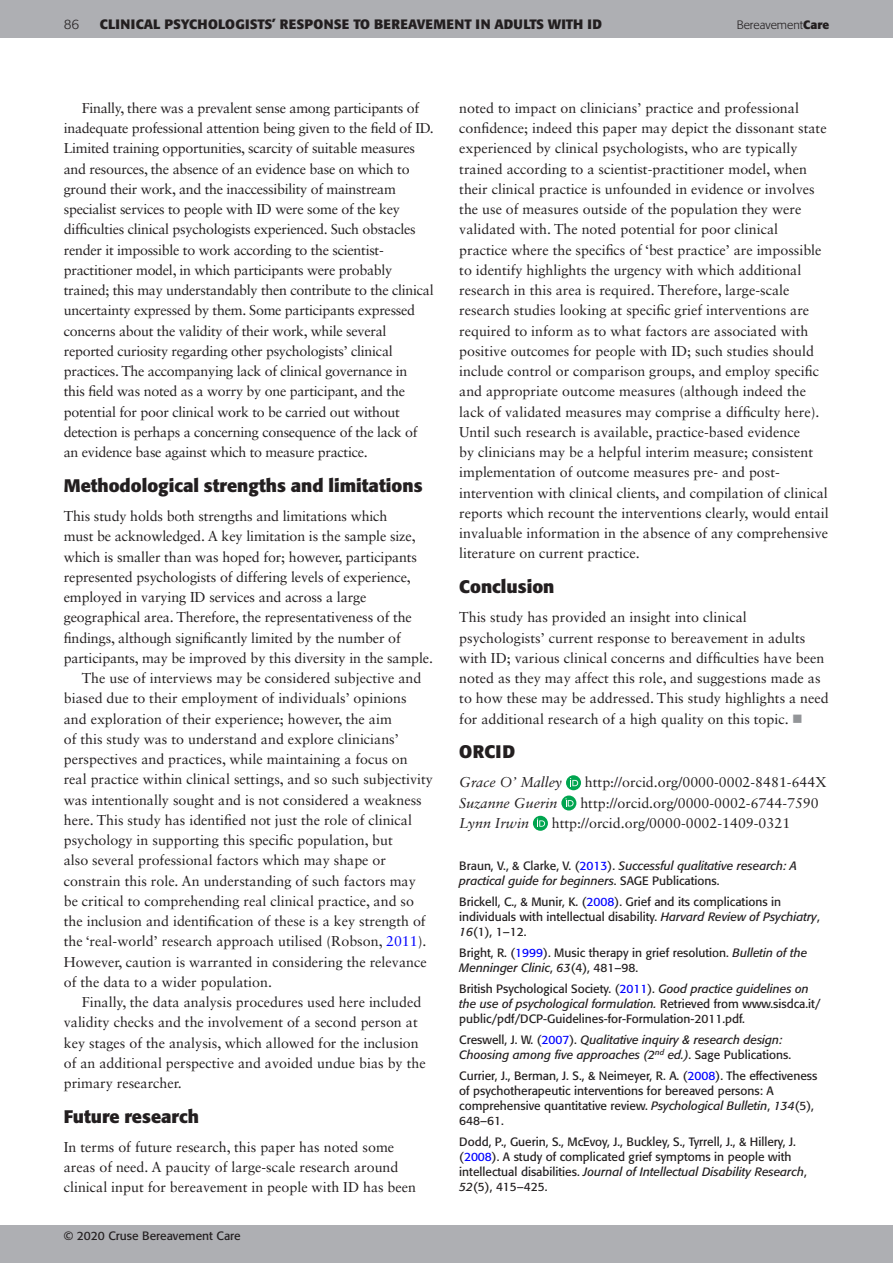
<style>
.page{position:relative;width:893px;height:1263px;background:#fff}
.page>*{position:absolute;margin:0;border:0;box-sizing:border-box;transform-origin:0 0}
.t1{font:700 18px "Formata";color:#231f20}
.t2{font:14.25px/20.2px "Sabon LT Std";color:#231f20}
.t3{font:14.25px/20.2px "Sabon LT Std";letter-spacing:-.02em;color:#231f20}
.t4{font:italic 14.25px "Sabon LT Std";color:#231f20}
.t5{font:700 13.5px "Formata";letter-spacing:.02em;color:#231f20}
.t6{font:300 13.5px "Formata";color:#231f20}
.t7{font:12px/15px "Formata";color:#231f20}
.t8{font:italic 12px/15px "Formata";color:#231f20}
.t9{font:300 12px "Formata";color:#231f20}
.s1{font-weight:700}
.s2{color:#00f}
.s3{color:#939598}
.s4{font-style:normal}
.s5{font-style:normal;color:#00f}
.s6{font-style:italic}
</style>
<div class="page">
<svg style="left:566px;top:775px;width:15px;height:15px"></svg>
<svg style="left:570px;top:778px;width:8px;height:8px"></svg>
<svg style="left:561px;top:795px;width:15px;height:15px"></svg>
<svg style="left:565px;top:798px;width:9px;height:8px"></svg>
<div style="left:533px;top:816px;width:15px;height:15px;background:#00a54f;border-radius:50%"></div>
<svg style="left:537px;top:818px;width:8px;height:9px"></svg>
<div style="left:0;top:0;width:893px;height:38px;background:#aeafb3"></div>
<div style="left:0;top:1225px;width:893px;height:38px;background:#aeafb3"></div>
<p class="t6" style="left:64px;top:17px;width:17px">86</p>
<p class="t5" style="left:100px;top:16px;width:33px">Clinical</p>
<p class="t5" style="left:164px;top:16px;width:221px">psychologists’ response to bereaveme</p>
<p class="t5" style="left:454px;top:16px;width:148px">nt in adult s with ID</p>
<p class="t9" style="left:737px;top:18px;width:94px">Bereavement<span class="s1">Care</span></p>
<p class="t3" style="left:64px;top:98px;width:372px;text-indent:18px">Finally, there was a prevalent sense among participants of inadequate professional attention being given to the field of ID.<br>Limited training opportunities, scarcity of suitable measures and resources, the absence of an evidence base on which to ground their work, and the inaccessibility of mainstream specialist services to people with ID were some of the key difficulties clinical psychologists experienced. Such obstacles render it impossible to work according to the scientist&shy;practitioner model, in which participants were probably trained; this may understandably then contribute to the clinical uncertainty expressed by them. Some participants expressed concerns about the validity of their work, while several reported curiosity regarding other psychologists’ clinical practices. The accompanying lack of clinical governance in<br>this field was noted as a worry by one participant, and the potential for poor clinical work to be carried out without detection is perhaps a concerning consequence of the lack of an evidence base against which to measure practice.</p>
<p class="t1" style="left:64px;top:474px;width:360px">Methodological strengths and limitations</p>
<p class="t2" style="left:64px;top:506px;width:325px">This study holds both strengths and limitations which</p>
<p class="t2" style="left:64px;top:526px;width:353px">must be acknowledged. A key limitation is the sample size,</p>
<p class="t2" style="left:64px;top:546px;width:355px">which is smaller than was hoped for; however, participants</p>
<p class="t2" style="left:64px;top:566px;width:349px">represented psychologists of differing levels of experience,</p>
<p class="t2" style="left:64px;top:587px;width:304px">employed in varying ID services and across a large</p>
<p class="t2" style="left:64px;top:607px;width:349px">geographical area. Therefore, the representativeness of the</p>
<p class="t2" style="left:64px;top:627px;width:339px">findings, although significantly limited by the number of</p>
<p class="t2" style="left:64px;top:647px;width:371px">participants, may be improved by this diversity in the sample.</p>
<p class="t2" style="left:82px;top:668px;width:341px">The use of interviews may be considered subjective and</p>
<p class="t2" style="left:64px;top:688px;width:344px">biased due to their employment of individuals’ opinions</p>
<p class="t2" style="left:64px;top:708px;width:330px">and exploration of their experience; however, the aim</p>
<p class="t2" style="left:64px;top:728px;width:336px">of this study was to understand and explore clinicians’</p>
<p class="t2" style="left:64px;top:749px;width:345px">perspectives and practices, while maintaining a focus on</p>
<p class="t2" style="left:64px;top:769px;width:371px">real practice within clinical settings, and so such subjectivity</p>
<p class="t2" style="left:64px;top:789px;width:359px">was intentionally sought and is not considered a weakness</p>
<p class="t2" style="left:64px;top:809px;width:350px">here. This study has identified not just the role of clinical</p>
<p class="t2" style="left:64px;top:830px;width:330px">psychology in supporting this specific population, but</p>
<p class="t2" style="left:64px;top:850px;width:324px">also several professional factors which may shape or</p>
<p class="t2" style="left:64px;top:870px;width:354px">constrain this role. An understanding of such factors may</p>
<p class="t2" style="left:64px;top:890px;width:352px">be critical to comprehending real clinical practice, and so</p>
<p class="t2" style="left:64px;top:911px;width:363px">the inclusion and identification of these is a key strength of</p>
<p class="t2" style="left:64px;top:931px;width:364px">the ‘real-world’ research approach utilised (Robson, <span class="s2">2011</span>).</p>
<p class="t2" style="left:64px;top:951px;width:364px">However, caution is warranted in considering the relevance</p>
<p class="t2" style="left:64px;top:971px;width:210px">of the data to a wider population.</p>
<p class="t2" style="left:82px;top:992px;width:341px">Finally, the data analysis procedures used here included</p>
<p class="t2" style="left:64px;top:1012px;width:355px">validity checks and the involvement of a second person at</p>
<p class="t2" style="left:64px;top:1032px;width:357px">key stages of the analysis, which allowed for the inclusion</p>
<p class="t2" style="left:64px;top:1052px;width:363px">of an additional perspective and avoided undue bias by the</p>
<p class="t2" style="left:64px;top:1073px;width:119px">primary researcher.</p>
<p class="t1" style="left:64px;top:1105px;width:137px">Future research</p>
<p class="t2" style="left:64px;top:1136px;width:354px">In terms of future research, this paper has noted some areas of need. A paucity of large-scale research around clinical input for bereavement in people with ID has been</p>
<p class="t7" style="left:64px;top:1228px;width:178px">© 2020 Cruse Bereavement Care</p>
<p class="t2" style="left:459px;top:98px;width:371px">noted to impact on clinicians’ practice and professional confidence; indeed this paper may depict the dissonant state experienced by clinical psychologists, who are typically trained according to a scientist-practitioner model, when their clinical practice is unfounded in evidence or involves the use of measures outside of the population they were validated with. The noted potential for poor clinical practice where the specifics of ‘best practice’ are impossible to identify highlights the urgency with which additional research in this area is required. Therefore, large-scale research studies looking at specific grief interventions are required to inform as to what factors are associated with positive outcomes for people with ID; such studies should include control or comparison groups, and employ specific and appropriate outcome measures (although indeed the lack of validated measures may comprise a difficulty here).<br>Until such research is available, practice-based evidence<br>by clinicians may be a helpful interim measure; consistent implementation of outcome measures pre- and post&shy;intervention with clinical clients, and compilation of clinical reports which recount the interventions clearly, would entail invaluable information in the absence of any comprehensive literature on current practice.</p>
<p class="t1" style="left:459px;top:575px;width:97px">Conclusion</p>
<p class="t2" style="left:459px;top:607px;width:371px">This study has provided an insight into clinical psychologists’ current response to bereavement in adults with ID; various clinical concerns and difficulties have been noted as they may affect this role, and suggestions made as to how these may be addressed. This study highlights a need for additional research of a high quality on this topic. <span class="s3">■</span></p>
<p class="t1" style="left:459px;top:740px;width:56px">ORCID</p>
<p class="t4" style="left:459px;top:774px;width:104px">Grace O’ Malley</p>
<p class="t2" style="left:585px;top:772px;width:243px">http://orcid.org/0000-0002-8481-644X</p>
<p class="t4" style="left:459px;top:794px;width:100px">Suzanne Guerin</p>
<p class="t2" style="left:580px;top:792px;width:240px">http://orcid.org/0000-0002-6744-7590</p>
<p class="t4" style="left:459px;top:814px;width:71px">Lynn Irwin</p>
<p class="t2" style="left:552px;top:812px;width:240px">http://orcid.org/0000-0002-1409-0321</p>
<p class="t8" style="left:459px;top:858px;width:339px"><span class="s4">Braun, V., &amp; Clarke, V. (</span><span class="s5">2013</span><span class="s4">).</span> Successful qualitative research: A practical guide for beginners<span class="s4">. SAGE Publications.</span></p>
<p class="t7" style="left:459px;top:894px;width:362px">Brickell, C., &amp; Munir, K. (<span class="s2">2008</span>). Grief and its complications in individuals with intellectual disability. <span class="s6">Harvard Review of Psychiatry</span>,<br><span class="s6">16</span>(1), 1–12.</p>
<p class="t7" style="left:459px;top:945px;width:349px">Bright, R. (<span class="s2">1999</span>). Music therapy in grief resolution. <span class="s6">Bulletin of the<br>Menninger Clinic</span>, <span class="s6">63</span>(4), 481–98.</p>
<p class="t7" style="left:459px;top:981px;width:363px">British Psychological Society. (<span class="s2">2011</span>). <span class="s6">Good practice guidelines on the use of psychological formulation.</span> Retrieved from www.sisdca.it/ public/pdf/DCP-Guidelines-for-Formulation-2011.pdf.</p>
<p class="t8" style="left:459px;top:1032px;width:334px"><span class="s4">Creswell, J. W. (</span><span class="s5">2007</span><span class="s4">).</span> Qualitative inquiry &amp; research design:<br>Choosing among five approaches (2<sup>nd</sup> ed.)<span class="s4">. Sage Publications.</span></p>
<p class="t7" style="left:459px;top:1068px;width:360px">Currier, J., Berman, J. S., &amp; Neimeyer, R. A. (<span class="s2">2008</span>). The effectiveness of psychotherapeutic interventions for bereaved persons: A comprehensive quantitative review. <span class="s6">Psychological Bulletin</span>, <span class="s6">134</span>(5), 648–61.</p>
<p class="t7" style="left:459px;top:1134px;width:349px">Dodd, P., Guerin, S., McEvoy, J., Buckley, S., Tyrrell, J., &amp; Hillery, J. (<span class="s2">2008</span>). A study of complicated grief symptoms in people with intellectual disabilities. <span class="s6">Journal of Intellectual Disability Research</span>, <span class="s6">52</span>(5), 415–425.</p>
</div>
